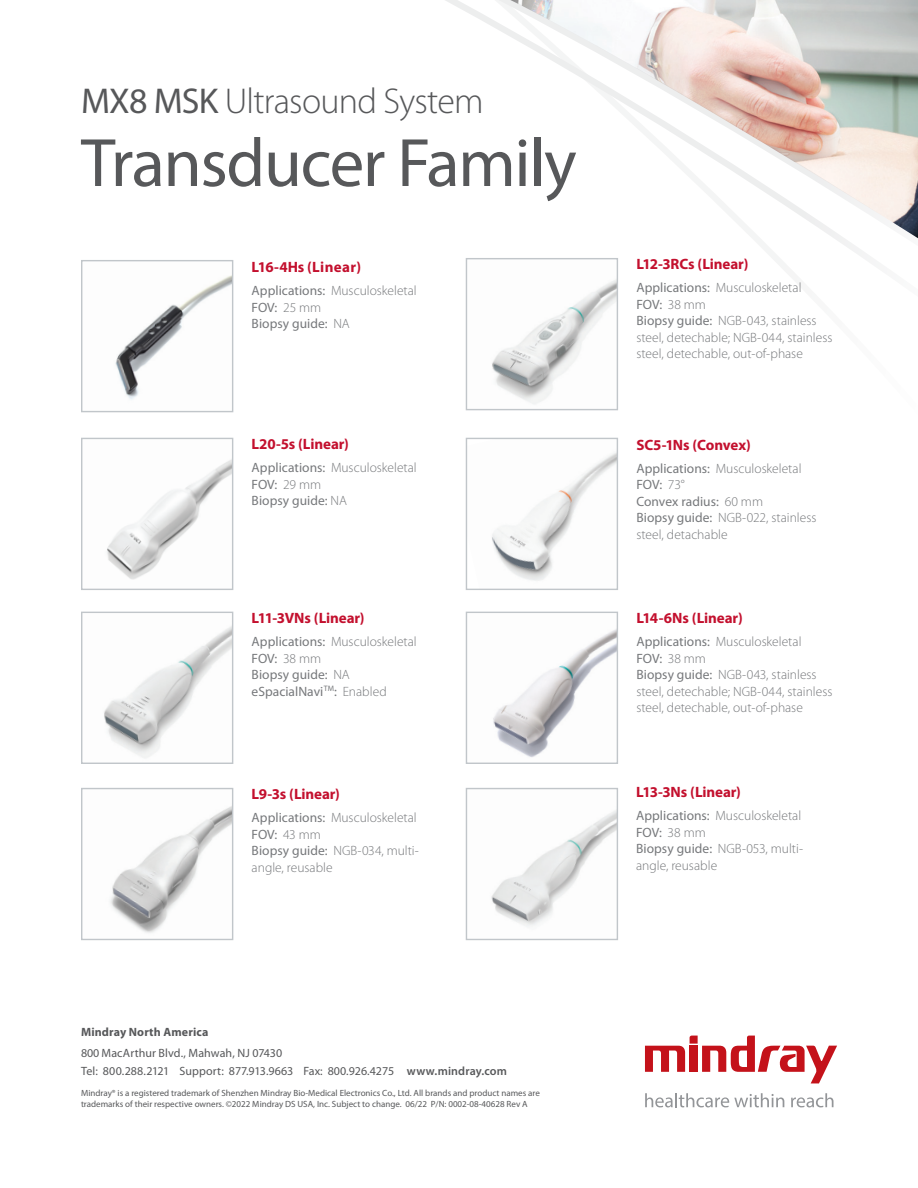
<style>
.page{position:relative;width:918px;height:1188px;background:#fff}
.page>*{position:absolute;margin:0;border:0;box-sizing:border-box;transform-origin:0 0}
.t1{font:69px "Myriad Pro";letter-spacing:-.02em;color:#57585a}
.t2{font:300 36px "Myriad Pro";letter-spacing:-.02em;color:#57585a}
.t3{font:700 15px "Myriad Pro";letter-spacing:-.005em;color:#c3102e}
.t4{font:700 15px "Myriad Pro";letter-spacing:.025em;color:#c3102e}
.t5{font:300 13.5px/16.5px "Myriad Pro";color:#76787b}
.t6{font:13.5px/16.5px "Myriad Pro";letter-spacing:.005em;color:#76787b}
.t7{font:12px/17.9px "Myriad Pro";color:#57585a}
.t8{font:700 12px "Myriad Pro";letter-spacing:.01em;color:#57585a}
.t9{font:9px/10.8px "Myriad Pro";color:#57585a}
.s1{font-weight:400}
.s2{font-weight:300}
.s3{font-weight:600}
</style>
<div class="page">
<svg style="left:233px;top:0;width:685px;height:355px"></svg>
<img style="left:468px;top:260px;width:148px;height:144px">
<div style="left:466px;top:258px;width:152px;height:152px;border:1px solid #c1c6ca"></div>
<img style="left:492px;top:453px;width:124px;height:128px">
<div style="left:466px;top:438px;width:152px;height:152px;border:1px solid #c1c6ca"></div>
<img style="left:493px;top:629px;width:123px;height:128px">
<div style="left:466px;top:612px;width:152px;height:152px;border:1px solid #c1c6ca"></div>
<img style="left:491px;top:810px;width:125px;height:117px">
<div style="left:466px;top:788px;width:152px;height:152px;border:1px solid #c1c6ca"></div>
<img style="left:115px;top:275px;width:116px;height:125px">
<div style="left:81px;top:260px;width:152px;height:152px;border:1px solid #c1c6ca"></div>
<img style="left:104px;top:626px;width:127px;height:132px">
<div style="left:81px;top:612px;width:152px;height:152px;border:1px solid #c1c6ca"></div>
<img style="left:110px;top:806px;width:121px;height:127px">
<div style="left:81px;top:788px;width:152px;height:152px;border:1px solid #c1c6ca"></div>
<img style="left:107px;top:460px;width:124px;height:120px">
<div style="left:81px;top:438px;width:152px;height:152px;border:1px solid #c1c6ca"></div>
<svg style="left:645px;top:1036px;width:192px;height:47px"></svg>
<svg style="left:645px;top:1093px;width:139px;height:14px"></svg>
<svg style="left:791px;top:1093px;width:43px;height:14px"></svg>
<h2 class="t2" style="left:81px;top:81px;width:404px"><span class="s1">MX8 MSK</span> Ultrasound System</h2>
<h1 class="t1" style="left:81px;top:120px;width:497px">Transducer Family</h1>
<p class="t4" style="left:252px;top:257px;width:111px">L16-4Hs (Linear)</p>
<p class="t6" style="left:252px;top:282px;width:167px">Applications: <span class="s2">Musculoskeletal<br></span>FOV: <span class="s2">25 mm<br></span>Biopsy guide: <span class="s2">NA</span></p>
<p class="t3" style="left:252px;top:434px;width:99px">L20-5s (Linear)</p>
<p class="t6" style="left:252px;top:459px;width:167px">Applications: <span class="s2">Musculoskeletal<br></span>FOV: <span class="s2">29 mm<br></span>Biopsy guide: <span class="s2">NA</span></p>
<p class="t3" style="left:252px;top:608px;width:114px">L11-3VNs (Linear)</p>
<p class="t6" style="left:252px;top:633px;width:167px">Applications: <span class="s2">Musculoskeletal<br></span>FOV: <span class="s2">38 mm<br></span>Biopsy guide: <span class="s2">NA </span>eSpacialNavi<sup>TM</sup>: <span class="s2">Enabled</span></p>
<p class="t3" style="left:252px;top:784px;width:90px">L9-3s (Linear)</p>
<p class="t5" style="left:252px;top:810px;width:169px"><span class="s1">Applications:</span> Musculoskeletal<br><span class="s1">FOV:</span> 43 mm<br><span class="s1">Biopsy guide:</span> NGB-034, multi&shy;angle, reusable</p>
<p class="t3" style="left:636px;top:254px;width:114px">L12-3RCs (Linear)</p>
<p class="t5" style="left:636px;top:280px;width:198px"><span class="s1">Applications:</span> Musculoskeletal<br><span class="s1">FOV:</span> 38 mm<br><span class="s1">Biopsy guide:</span> NGB-043, stainless steel, detechable; NGB-044, stainless steel, detechable, out-of-phase</p>
<p class="t3" style="left:636px;top:435px;width:116px">SC5-1Ns (Convex)</p>
<p class="t5" style="left:636px;top:460px;width:182px"><span class="s1">Applications:</span> Musculoskeletal<br><span class="s1">FOV:</span> 73°<br><span class="s1">Convex radius:</span> 60 mm<br><span class="s1">Biopsy guide:</span> NGB-022, stainless steel, detachable</p>
<p class="t3" style="left:636px;top:608px;width:108px">L14-6Ns (Linear)</p>
<p class="t5" style="left:636px;top:634px;width:198px"><span class="s1">Applications:</span> Musculoskeletal<br><span class="s1">FOV:</span> 38 mm<br><span class="s1">Biopsy guide:</span> NGB-043, stainless steel, detechable; NGB-044, stainless steel, detechable, out-of-phase</p>
<p class="t3" style="left:636px;top:782px;width:106px">L13-3Ns (Linear)</p>
<p class="t5" style="left:636px;top:808px;width:169px"><span class="s1">Applications:</span> Musculoskeletal<br><span class="s1">FOV:</span> 38 mm<br><span class="s1">Biopsy guide:</span> NGB-053, multi&shy;angle, reusable</p>
<p class="t8" style="left:81px;top:1024px;width:129px">Mindray North America</p>
<p class="t7" style="left:81px;top:1044px;width:427px">800 MacArthur Blvd., Mahwah, NJ 07430<br>Tel: 800.288.2121 Support: 877.913.9663 Fax: 800.926.4275 <span class="s3">www.mindray.com</span></p>
<p class="t9" style="left:81px;top:1088px;width:460px">Mindray® is a registered trademark of Shenzhen Mindray Bio-Medical Electronics Co., Ltd. All brands and product names are trademarks of their respective owners. ©2022 Mindray DS USA, Inc. Subject to change. 06/22 P/N: 0002-08-40628 Rev A</p>
</div>
